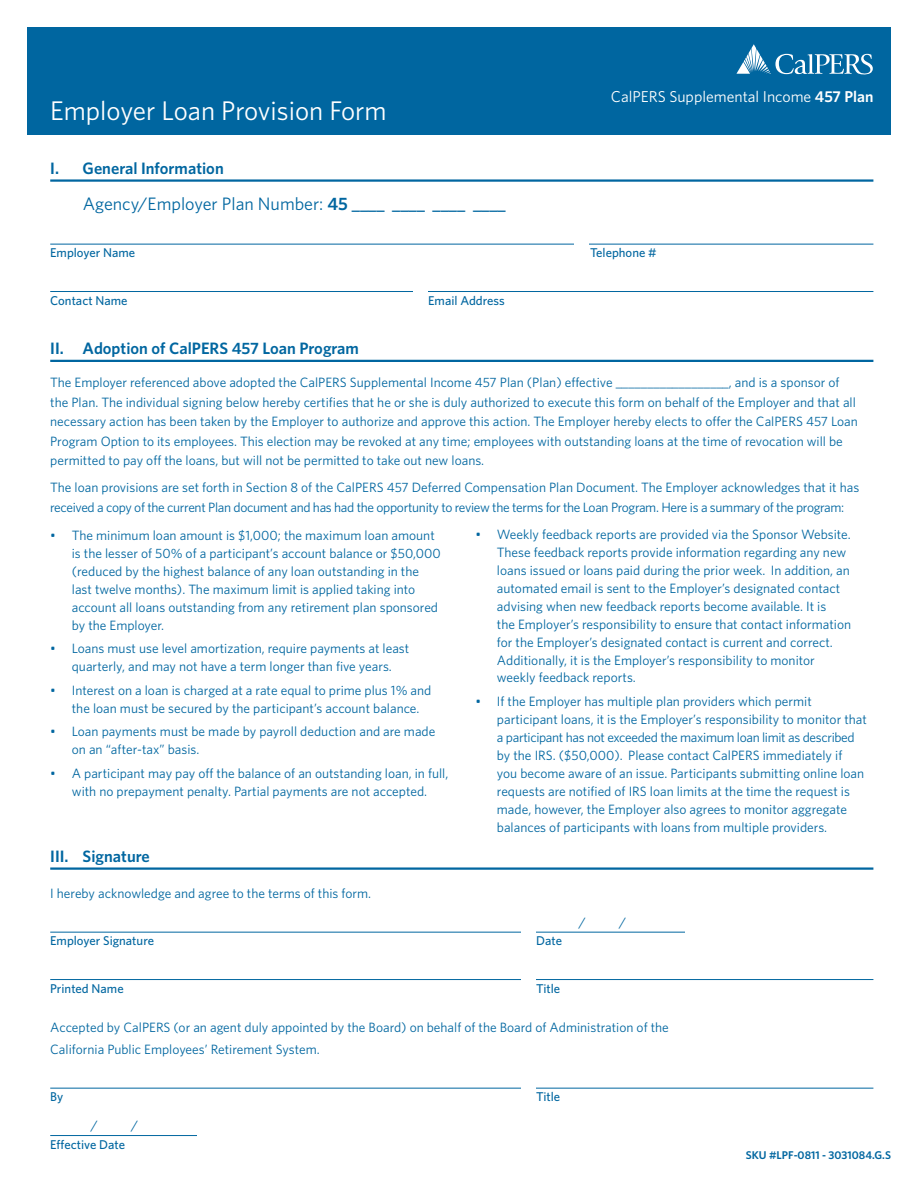
<style>
.page{position:relative;width:918px;height:1188px;background:#fff}
.page>*{position:absolute;margin:0;border:0;box-sizing:border-box;transform-origin:0 0}
.t1{font:27px "Whitney";color:#fff}
.t2{font:18px "Whitney";color:#0066a0}
.t3{font:600 16.5px "Whitney";color:#0066a0}
.t4{font:15.75px "Whitney";color:#fff}
.t5{font:13.5px/18px "Whitney";color:#0066a0}
.t6{font:13.5px/19.5px "Whitney";letter-spacing:-.02em;color:#0066a0}
.t7{font:500 12.75px "Whitney";color:#0066a0}
.t8{font:600 11.25px "Whitney";color:#0066a0}
.s1{font-weight:600}
</style>
<div class="page">
<div style="left:27px;top:27px;width:864px;height:108px;background:#0066a0"></div>
<svg style="left:736px;top:44px;width:137px;height:31px"></svg>
<hr style="left:50px;top:179px;width:823px;height:3px;background:#0066a0">
<hr style="left:50px;top:244px;width:823px;height:1px;background:#0066a0">
<hr style="left:50px;top:291px;width:823px;height:1px;background:#0066a0">
<hr style="left:50px;top:360px;width:823px;height:2px;background:#0066a0">
<hr style="left:50px;top:867px;width:823px;height:3px;background:#0066a0">
<hr style="left:50px;top:932px;width:823px;height:1px;background:#0066a0">
<hr style="left:50px;top:979px;width:823px;height:1px;background:#0066a0">
<hr style="left:50px;top:1088px;width:823px;height:1px;background:#0066a0">
<hr style="left:50px;top:1135px;width:823px;height:1px;background:#0066a0">
<div style="left:413px;top:284px;width:15px;height:23px;background:#fff"></div>
<div style="left:522px;top:922px;width:14px;height:23px;background:#fff"></div>
<div style="left:522px;top:975px;width:14px;height:23px;background:#fff"></div>
<div style="left:686px;top:922px;width:194px;height:23px;background:#fff"></div>
<div style="left:198px;top:1119px;width:682px;height:23px;background:#fff"></div>
<div style="left:522px;top:1082px;width:14px;height:23px;background:#fff"></div>
<div style="left:575px;top:241px;width:14px;height:23px;background:#fff"></div>
<p class="t4" style="left:611px;top:86px;width:264px">CalPERS Supplemental Income <span class="s1">457 Plan</span></p>
<h1 class="t1" style="left:50px;top:93px;width:338px">Employer Loan Provision Form</h1>
<h2 class="t3" style="left:50px;top:157px;width:175px">I. General Information</h2>
<p class="t2" style="left:83px;top:192px;width:424px">Agency/Employer Plan Number: <span class="s1">45 ____ ____ ____ ____</span></p>
<p class="t7" style="left:50px;top:245px;width:87px">Employer Name</p>
<p class="t7" style="left:590px;top:245px;width:68px">Telephone #</p>
<p class="t7" style="left:50px;top:292px;width:79px">Contact Name</p>
<p class="t7" style="left:428px;top:292px;width:78px">Email Address</p>
<h2 class="t3" style="left:50px;top:338px;width:310px">II. Adoption of CalPERS 457 Loan Program</h2>
<p class="t5" style="left:50px;top:373px;width:809px;line-height:19.5px">The Employer referenced above adopted the CalPERS Supplemental Income 457 Plan (Plan) effective __________________, and is a sponsor of the Plan. The individual signing below hereby certifies that he or she is duly authorized to execute this form on behalf of the Employer and that all necessary action has been taken by the Employer to authorize and approve this action. The Employer hereby elects to offer the CalPERS 457 Loan Program Option to its employees. This election may be revoked at any time; employees with outstanding loans at the time of revocation will be permitted to pay off the loans, but will not be permitted to take out new loans.</p>
<p class="t6" style="left:50px;top:478px;width:811px">The loan provisions are set forth in Section 8 of the CalPERS 457 Deferred Compensation Plan Document. The Employer acknowledges that it has received a copy of the current Plan document and has had the opportunity to review the terms for the Loan Program. Here is a summary of the program:</p>
<p class="t5" style="left:72px;top:526px;width:370px;text-indent:-22px">• The minimum loan amount is $1,000; the maximum loan amount is the lesser of 50% of a participant’s account balance or $50,000 (reduced by the highest balance of any loan outstanding in the last twelve months). The maximum limit is applied taking into account all loans outstanding from any retirement plan sponsored by the Employer.</p>
<p class="t5" style="left:50px;top:639px;width:361px;text-align:center">• Loans must use level amortization, require payments at least quarterly, and may not have a term longer than five years.</p>
<p class="t5" style="left:72px;top:681px;width:361px;text-indent:-22px">• Interest on a loan is charged at a rate equal to prime plus 1% and the loan must be secured by the participant’s account balance.</p>
<p class="t5" style="left:72px;top:722px;width:365px;text-indent:-22px">• Loan payments must be made by payroll deduction and are made on an “after-tax” basis.</p>
<p class="t5" style="left:50px;top:764px;width:400px;text-align:center">• A participant may pay off the balance of an outstanding loan, in full, with no prepayment penalty. Partial payments are not accepted.</p>
<p class="t5" style="left:497px;top:525px;width:356px;text-indent:-22px">• Weekly feedback reports are provided via the Sponsor Website.<br>These feedback reports provide information regarding any new loans issued or loans paid during the prior week. In addition, an automated email is sent to the Employer’s designated contact advising when new feedback reports become available. It is<br>the Employer’s responsibility to ensure that contact information for the Employer’s designated contact is current and correct.<br>Additionally, it is the Employer’s responsibility to monitor weekly feedback reports.</p>
<p class="t5" style="left:497px;top:692px;width:372px;text-indent:-22px">• If the Employer has multiple plan providers which permit participant loans, it is the Employer’s responsibility to monitor that a participant has not exceeded the maximum loan limit as described by the IRS. ($50,000). Please contact CalPERS immediately if<br>you become aware of an issue. Participants submitting online loan requests are notified of IRS loan limits at the time the request is made, however, the Employer also agrees to monitor aggregate balances of participants with loans from multiple providers.</p>
<h2 class="t3" style="left:50px;top:845px;width:101px">III. Signature</h2>
<p class="t5" style="left:50px;top:884px;width:322px">I hereby acknowledge and agree to the terms of this form.</p>
<p class="t7" style="left:50px;top:933px;width:105px">Employer Signature</p>
<p class="t7" style="left:536px;top:933px;width:27px">Date</p>
<p class="t7" style="left:50px;top:980px;width:75px">Printed Name</p>
<p class="t7" style="left:536px;top:980px;width:26px">Title</p>
<p class="t5" style="left:50px;top:1015px;width:620px;line-height:22.5px">Accepted by CalPERS (or an agent duly appointed by the Board) on behalf of the Board of Administration of the<br>California Public Employees’ Retirement System.</p>
<p class="t7" style="left:50px;top:1089px;width:14px">By</p>
<p class="t7" style="left:536px;top:1089px;width:26px">Title</p>
<p class="t7" style="left:50px;top:1136px;width:76px">Effective Date</p>
<p class="t5" style="left:579px;top:913px;width:8px">/</p>
<p class="t5" style="left:619px;top:913px;width:8px">/</p>
<p class="t5" style="left:91px;top:1116px;width:8px">/</p>
<p class="t5" style="left:131px;top:1116px;width:8px">/</p>
<p class="t8" style="left:746px;top:1148px;width:147px">SKU #LPF-0811 - 3031084.G.S</p>
</div>
